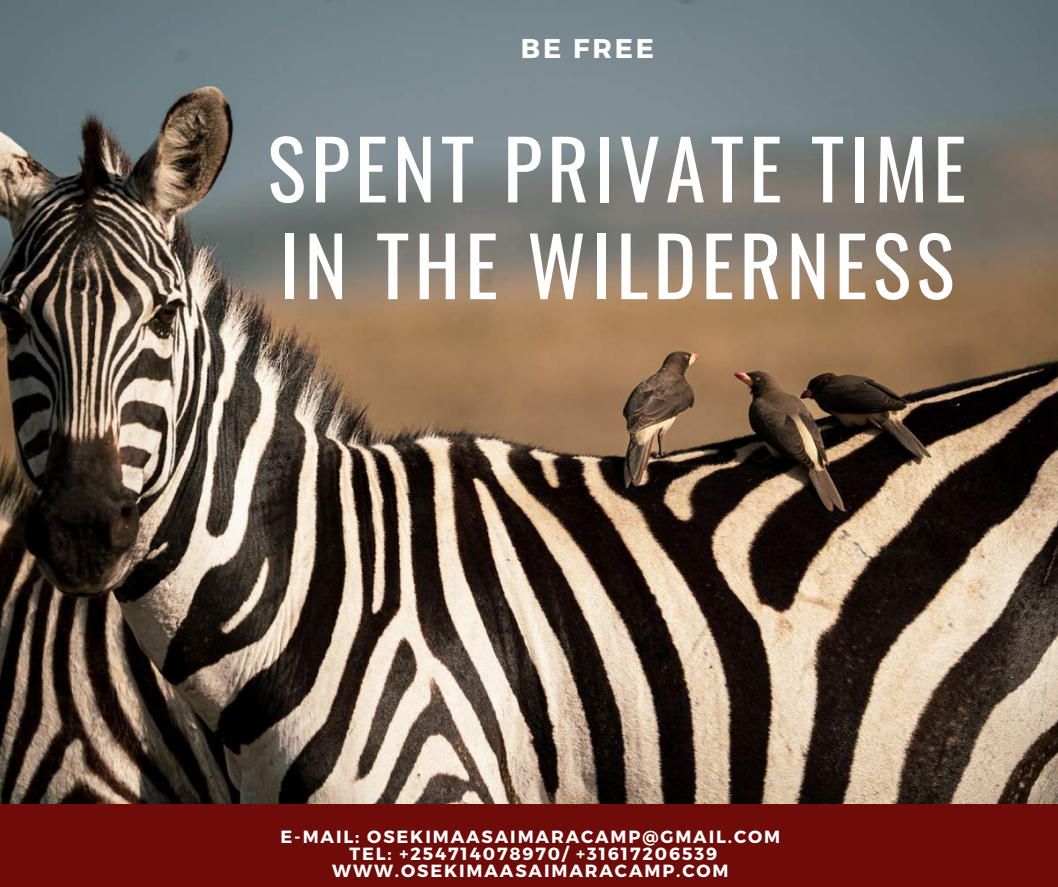
<style>
.page{position:relative;width:1058px;height:887px;background:#fff}
.page>*{position:absolute;margin:0;border:0;box-sizing:border-box;transform-origin:0 0}
.t1{font:81px/96.8px "Oswald";letter-spacing:.065em;color:#fff}
.t2{font:700 27px "Montserrat";letter-spacing:.105em;color:#fff}
.t3{font:700 17.55px/16.8px "Montserrat";letter-spacing:.105em;color:#fff;text-align:center}
</style>
<div class="page">
<img style="left:0;top:0;width:1058px;height:803px">
<div style="left:0;top:803px;width:1058px;height:83px;background:#6d0c09"></div>
<h2 class="t2" style="left:521px;top:31px;width:135px">BE FREE</h2>
<h1 class="t1" style="left:267px;top:117px;width:700px">SPENT PRIVATE TIME<br>IN THE WILDERNESS</h1>
<p class="t3" style="left:280px;top:827px;width:501px">E-MAIL: OSEKIMAASAIMARACAMP@GMAIL.COM<br>TEL: +254714078970/ +31617206539<br>WWW.OSEKIMAASAIMARACAMP.COM</p>
</div>
